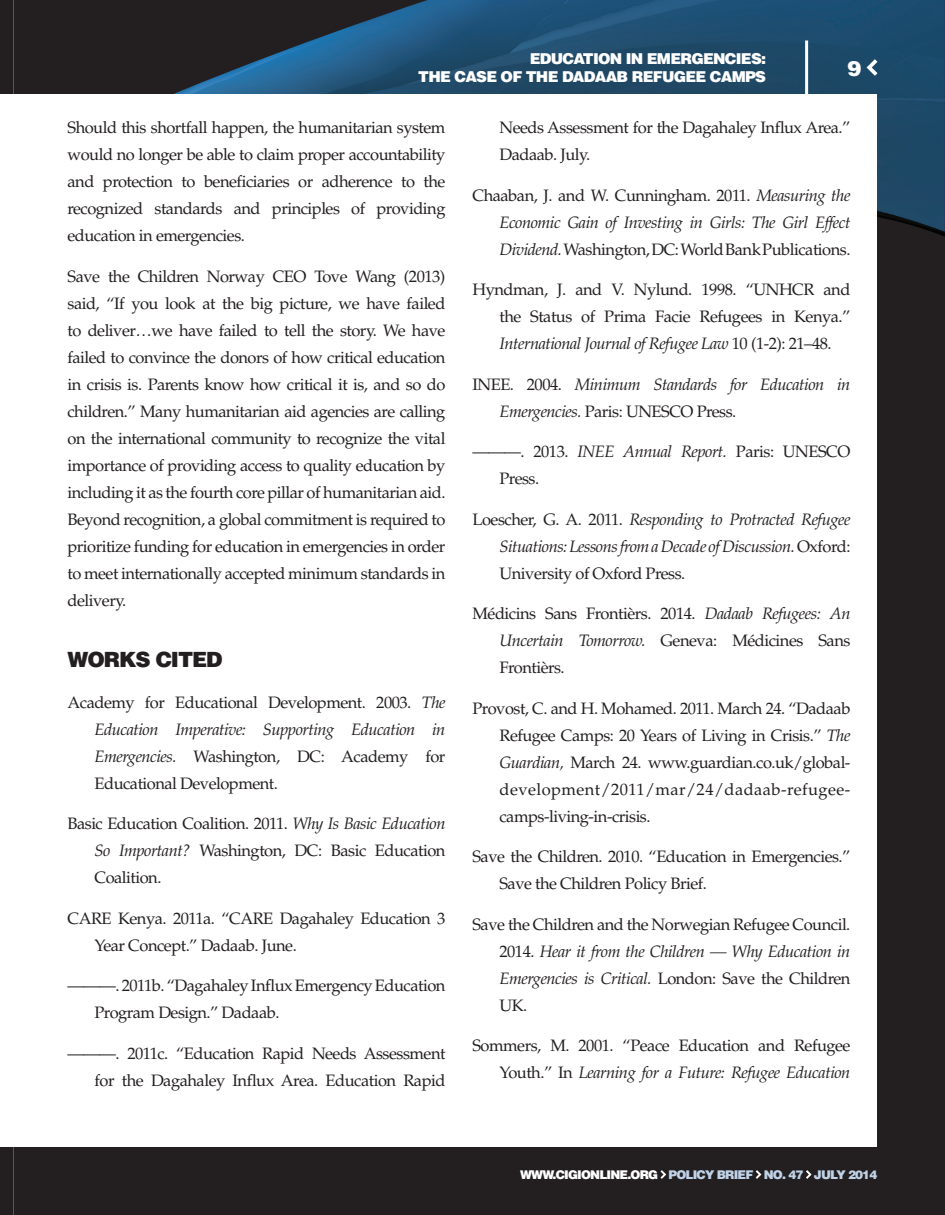
<style>
.page{position:relative;width:945px;height:1215px;background:#fff}
.page>*{position:absolute;margin:0;border:0;box-sizing:border-box;transform-origin:0 0}
.t1{font:900 21px "Helvetica LT Std";letter-spacing:-.05em;color:#231f20}
.t2{font:900 21px "Helvetica LT Std";color:#fff}
.t3{font:16.5px/27px "Palatino LT Std";letter-spacing:-.03em;color:#231f20;text-align:justify}
.t4{font:italic 16.5px/27px "Palatino LT Std";letter-spacing:-.03em;color:#231f20}
.t5{font:900 15px "Helvetica LT Std";letter-spacing:-.05em;color:#fff}
.t6{font:900 12px "Helvetica LT Std";letter-spacing:-.07em;color:#c0d2e8}
.s1{font-style:italic}
.s2{font-style:normal}
.s3{color:#fff}
</style>
<div class="page">
<div style="left:14px;top:495px;width:931px;height:720px;background:#231f20"></div>
<img style="left:14px;top:0;width:931px;height:495px">
<svg style="left:0;top:1148px;width:14px;height:67px"></svg>
<img style="left:0;top:0;width:14px;height:94px">
<svg style="left:867px;top:59px;width:11px;height:17px"></svg>
<svg style="left:661px;top:1170px;width:5px;height:9px"></svg>
<svg style="left:756px;top:1170px;width:5px;height:9px"></svg>
<svg style="left:806px;top:1170px;width:6px;height:9px"></svg>
<hr style="left:805px;top:40px;width:3px;height:54px;background:#fff">
<div style="left:14px;top:94px;width:864px;height:1054px;background:#fff"></div>
<p class="t5" style="left:530px;top:49px;width:22px">EDUCATION</p>
<p class="t5" style="left:626px;top:49px;width:43px">IN EMERGENCIES</p>
<p class="t5" style="left:761px;top:49px;width:6px">:</p>
<p class="t5" style="left:418px;top:67px;width:59px">THE CASE</p>
<p class="t5" style="left:501px;top:67px;width:37px">OF THE</p>
<p class="t5" style="left:562px;top:67px;width:23px">DADAAB</p>
<p class="t5" style="left:632px;top:67px;width:23px">REFUGEE</p>
<p class="t5" style="left:710px;top:67px;width:24px">CAMPS</p>
<p class="t2" style="left:848px;top:55px;width:16px">9</p>
<p class="t3" style="left:68px;top:115px;width:380px">Should this shortfall happen, the humanitarian system would no longer be able to claim proper accountability and protection to beneficiaries or adherence to the recognized standards and principles of providing education in emergencies.</p>
<p class="t3" style="left:68px;top:263px;width:380px">Save the Children Norway CEO Tove Wang (2013) said, “If you look at the big picture, we have failed to deliver…we have failed to tell the story. We have failed to convince the donors of how critical education in crisis is. Parents know how critical it is, and so do children.” Many humanitarian aid agencies are calling on the international community to recognize the vital importance of providing access to quality education by including it as the fourth core pillar of humanitarian aid.<br>Beyond recognition, a global commitment is required to prioritize funding for education in emergencies in order to meet internationally accepted minimum standards in delivery.</p>
<p class="t1" style="left:68px;top:646px;width:157px">WORKS CITED</p>
<p class="t3" style="left:94px;top:689px;width:353px;text-indent:-27px">Academy for Educational Development. 2003. <span class="s1">The Education Imperative: Supporting Education in Emergencies.</span> Washington, DC: Academy for Educational Development.</p>
<p class="t3" style="left:94px;top:811px;width:353px;text-indent:-27px">Basic Education Coalition. 2011. <span class="s1">Why Is Basic Education So Important?</span> Washington, DC: Basic Education Coalition.</p>
<p class="t3" style="left:94px;top:905px;width:353px;text-indent:-27px">CARE Kenya. 2011a. “CARE Dagahaley Education 3<br>Year Concept.” Dadaab. June.</p>
<p class="t3" style="left:94px;top:973px;width:352px;text-indent:-27px">———. 2011b. “Dagahaley Influx Emergency Education<br>Program Design.” Dadaab.</p>
<p class="t3" style="left:68px;top:1040px;width:380px;text-align:right">———. 2011c. “Education Rapid Needs Assessment for the Dagahaley Influx Area. Education Rapid</p>
<p class="t3" style="left:499px;top:115px;width:353px">Needs Assessment for the Dagahaley Influx Area.”<br>Dadaab. July.</p>
<p class="t3" style="left:499px;top:182px;width:353px;text-indent:-27px">Chaaban, J. and W. Cunningham. 2011. <span class="s1">Measuring the Economic Gain of Investing in Girls: The Girl Effect Dividend.</span> Washington, DC: World Bank Publications.</p>
<p class="t3" style="left:499px;top:277px;width:353px;text-indent:-27px">Hyndman, J. and V. Nylund. 1998. “UNHCR and the Status of Prima Facie Refugees in Kenya.” <span class="s1">International Journal of Refugee Law</span> 10 (1-2): 21–48.</p>
<p class="t4" style="left:499px;top:371px;width:353px;text-indent:-27px"><span class="s2">INEE. 2004.</span> Minimum Standards for Education in<br>Emergencies. <span class="s2">Paris: UNESCO Press.</span></p>
<p class="t3" style="left:499px;top:439px;width:352px;text-indent:-27px">———. 2013. <span class="s1">INEE Annual Report.</span> Paris: UNESCO<br>Press.</p>
<p class="t4" style="left:499px;top:506px;width:353px;text-align:justify;text-indent:-27px"><span class="s2">Loescher, G. A. 2011.</span> Responding to Protracted Refugee Situations: Lessons from a Decade of Discussion. <span class="s2">Oxford:<br>University of Oxford Press.</span></p>
<p class="t3" style="left:499px;top:601px;width:353px;text-indent:-27px">Médicins Sans Frontièrs. 2014. <span class="s1">Dadaab Refugees: An Uncertain Tomorrow.</span> Geneva: Médicines Sans Frontièrs.</p>
<p class="t3" style="left:499px;top:695px;width:353px;text-indent:-27px">Provost, C. and H. Mohamed. 2011. March 24. “Dadaab Refugee Camps: 20 Years of Living in Crisis.” <span class="s1">The Guardian,</span> March 24. www.guardian.co.uk/global&shy;development/2011/mar/24/dadaab-refugee&shy;camps-living-in-crisis.</p>
<p class="t3" style="left:499px;top:844px;width:353px;text-indent:-27px">Save the Children. 2010. “Education in Emergencies.”<br>Save the Children Policy Brief.</p>
<p class="t3" style="left:499px;top:911px;width:353px;text-indent:-27px">Save the Children and the Norwegian Refugee Council.<br>2014. <span class="s1">Hear it from the Children — Why Education in Emergencies is Critical.</span> London: Save the Children UK.</p>
<p class="t3" style="left:472px;top:1033px;width:379px;text-align:right">Sommers, M. 2001. “Peace Education and Refugee<br>Youth.” In <span class="s1">Learning for a Future: Refugee Education</span></p>
<p class="t6" style="left:520px;top:1167px;width:310px"><span class="s3">WWW.CIGIONLINE.ORG</span> POLICY BRIEF NO. 47 JULY</p>
<p class="t6" style="left:848px;top:1167px;width:31px">2014</p>
</div>
